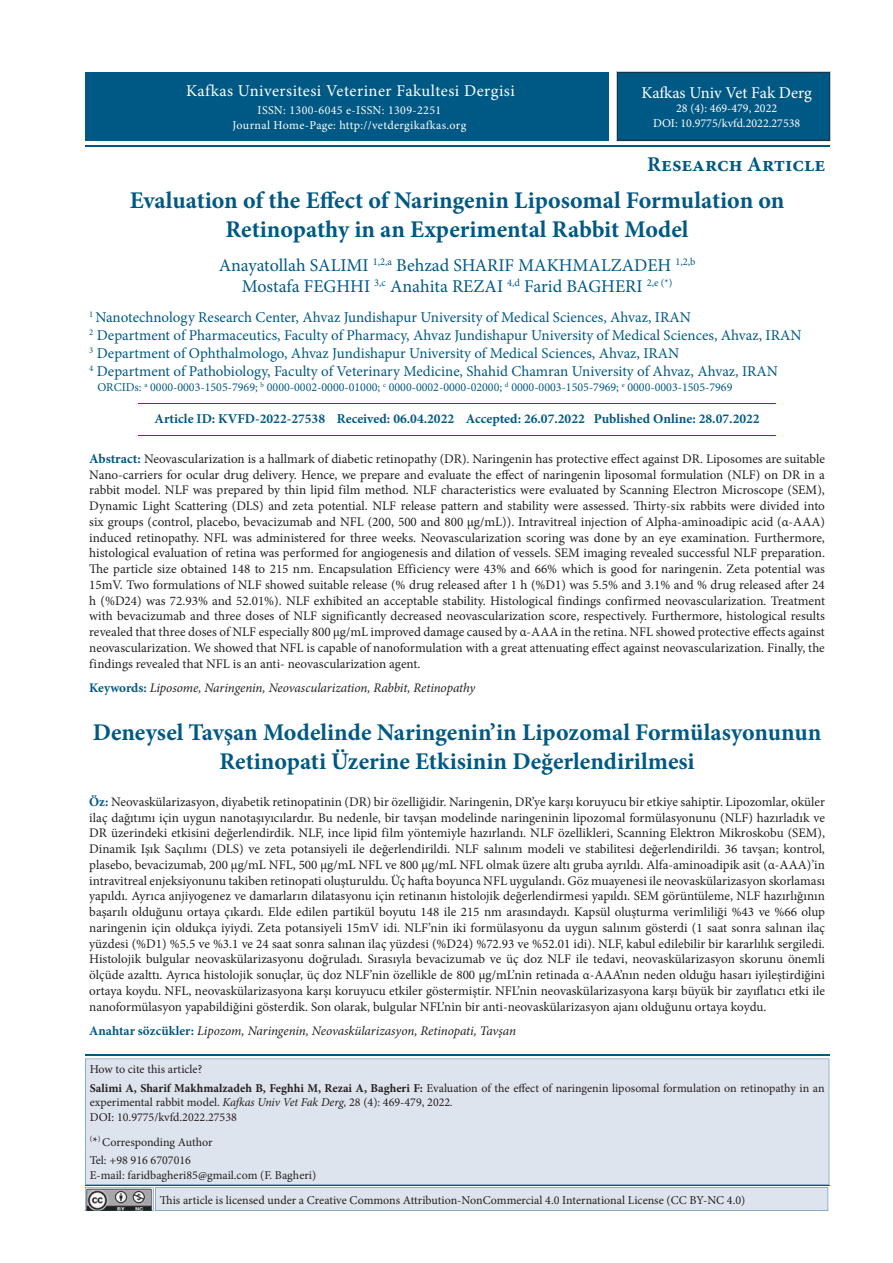
<style>
.page{position:relative;width:893px;height:1263px;background:#fff}
.page>*{position:absolute;margin:0;border:0;box-sizing:border-box;transform-origin:0 0}
.t1{font:700 24px/28.8px "Minion Pro";color:#005984;text-align:center}
.t2{font:700 21px "Minion Pro";color:#005984}
.t3{font:18px/21.6px "Minion Pro";color:#005984;text-align:center}
.t4{font:16.5px "Minion Pro";letter-spacing:.025em;color:#fff}
.t5{font:16.5px "Minion Pro";letter-spacing:-.005em;color:#fff}
.t6{font:15px/18px "Minion Pro";color:#005984}
.t7{font:700 13.5px "Minion Pro";color:#005984}
.t8{font:13.2px/15.8px "Minion Pro";color:#231f20;text-align:justify}
.t9{font:italic 13.2px "Minion Pro";letter-spacing:-.01em;color:#231f20}
.t10{font:12px/18.6px "Minion Pro";color:#231f20}
.t11{font:12px "Minion Pro";color:#005984}
.t12{font:12px/14.2px "Minion Pro";letter-spacing:.02em;color:#fff;text-align:center}
.t13{font:12px/14.4px "Minion Pro";color:#fff;text-align:center}
.s1{font-weight:700;font-size:13.5px;color:#005984}
.s2{font-weight:700;font-style:normal;color:#005984}
.s3{font-weight:700;color:#005984}
.s4{font-weight:700}
.s5{font-style:italic}
.s6{font-size:13.5px}
</style>
<div class="page">
<div style="left:85px;top:1059px;width:744px;height:125px;background:#dee4ed"></div>
<hr style="left:85px;top:1054px;width:744px;height:2px;background:#005984">
<hr style="left:85px;top:145px;width:744px;height:2px;background:#005984">
<hr style="left:138px;top:403px;width:638px;height:1px;background:#005984">
<hr style="left:138px;top:435px;width:638px;height:1px;background:#005984">
<div style="left:616px;top:72px;width:214px;height:69px;background:#005984"></div>
<div style="left:86px;top:72px;width:523px;height:68px;background:#005984"></div>
<svg style="left:85px;top:1187px;width:743px;height:24px"></svg>
<hr style="left:85px;top:1186px;width:744px;height:1px;background:#005984">
<p class="t4" style="left:186px;top:80px;width:330px">Kafkas Universitesi Veteriner Fakultesi Dergisi</p>
<p class="t12" style="left:233px;top:104px;width:235px">ISSN: 1300-6045 e-ISSN: 1309-2251<br>Journal Home-Page: http://vetdergikafkas.org</p>
<p class="t5" style="left:641px;top:82px;width:172px">Kafkas Univ Vet Fak Derg</p>
<p class="t13" style="left:653px;top:101px;width:149px">28 (4): 469-479, 2022<br>DOI: 10.9775/kvfd.2022.27538</p>
<h2 class="t2" style="left:647px;top:149px;width:180px">Research Article</h2>
<h1 class="t1" style="left:130px;top:185px;width:656px">Evaluation of the Effect of Naringenin Liposomal Formulation on<br>Retinopathy in an Experimental Rabbit Model</h1>
<h3 class="t3" style="left:219px;top:254px;width:478px">Anayatollah SALIMI <sup>1,2,a</sup> Behzad SHARIF MAKHMALZADEH <sup>1,2,b<br></sup>Mostafa FEGHHI <sup>3,c</sup> Anahita REZAI <sup>4,d</sup> Farid BAGHERI <sup>2,e</sup> <sup>(*)</sup></h3>
<p class="t6" style="left:89px;top:309px;width:714px"><sup>1</sup> Nanotechnology Research Center, Ahvaz Jundishapur University of Medical Sciences, Ahvaz, IRAN<br><sup>2</sup> Department of Pharmaceutics, Faculty of Pharmacy, Ahvaz Jundishapur University of Medical Sciences, Ahvaz, IRAN <sup>3</sup> Department of Ophthalmologo, Ahvaz Jundishapur University of Medical Sciences, Ahvaz, IRAN<br><sup>4</sup> Department of Pathobiology, Faculty of Veterinary Medicine, Shahid Chamran University of Ahvaz, Ahvaz, IRAN</p>
<p class="t11" style="left:97px;top:379px;width:636px">ORCIDs: <sup>a</sup> 0000-0003-1505-7969; <sup>b</sup> 0000-0002-0000-01000; <sup>c</sup> 0000-0002-0000-02000; <sup>d</sup> 0000-0003-1505-7969; <sup>e</sup> 0000-0003-1505-7969</p>
<p class="t7" style="left:155px;top:409px;width:607px">Article ID: KVFD-2022-27538 Received: 06.04.2022 Accepted: 26.07.2022 Published Online: 28.07.2022</p>
<p class="t8" style="left:89px;top:451px;width:737px"><span class="s1">Abstract:</span> Neovascularization is a hallmark of diabetic retinopathy (DR). Naringenin has protective effect against DR. Liposomes are suitable Nano-carriers for ocular drug delivery. Hence, we prepare and evaluate the effect of naringenin liposomal formulation (NLF) on DR in a rabbit model. NLF was prepared by thin lipid film method. NLF characteristics were evaluated by Scanning Electron Microscope (SEM), Dynamic Light Scattering (DLS) and zeta potential. NLF release pattern and stability were assessed. Thirty-six rabbits were divided into six groups (control, placebo, bevacizumab and NFL (200, 500 and 800 µg/mL)). Intravitreal injection of Alpha-aminoadipic acid (α-AAA) induced retinopathy. NFL was administered for three weeks. Neovascularization scoring was done by an eye examination. Furthermore, histological evaluation of retina was performed for angiogenesis and dilation of vessels. SEM imaging revealed successful NLF preparation.<br>The particle size obtained 148 to 215 nm. Encapsulation Efficiency were 43% and 66% which is good for naringenin. Zeta potential was 15mV. Two formulations of NLF showed suitable release (% drug released after 1 h (%D1) was 5.5% and 3.1% and % drug released after 24 h (%D24) was 72.93% and 52.01%). NLF exhibited an acceptable stability. Histological findings confirmed neovascularization. Treatment with bevacizumab and three doses of NLF significantly decreased neovascularization score, respectively. Furthermore, histological results revealed that three doses of NLF especially 800 µg/mL improved damage caused by α-AAA in the retina. NFL showed protective effects against neovascularization. We showed that NFL is capable of nanoformulation with a great attenuating effect against neovascularization. Finally, the findings revealed that NFL is an anti- neovascularization agent.</p>
<p class="t9" style="left:89px;top:679px;width:387px"><span class="s2">Keywords:</span> Liposome, Naringenin, Neovascularization, Rabbit, Retinopathy</p>
<h1 class="t1" style="left:93px;top:718px;width:730px">Deneysel Tavşan Modelinde Naringenin’in Lipozomal Formülasyonunun<br>Retinopati Üzerine Etkisinin Değerlendirilmesi</h1>
<p class="t8" style="left:89px;top:794px;width:737px"><span class="s3">Öz:</span> Neovaskülarizasyon, diyabetik retinopatinin (DR) bir özelliğidir. Naringenin, DR’ye karşı koruyucu bir etkiye sahiptir. Lipozomlar, oküler ilaç dağıtımı için uygun nanotaşıyıcılardır. Bu nedenle, bir tavşan modelinde naringeninin lipozomal formülasyonunu (NLF) hazırladık ve DR üzerindeki etkisini değerlendirdik. NLF, ince lipid film yöntemiyle hazırlandı. NLF özellikleri, Scanning Elektron Mikroskobu (SEM), Dinamik Işık Saçılımı (DLS) ve zeta potansiyeli ile değerlendirildi. NLF salınım modeli ve stabilitesi değerlendirildi. 36 tavşan; kontrol, plasebo, bevacizumab, 200 µg/mL NFL, 500 µg/mL NFL ve 800 µg/mL NFL olmak üzere altı gruba ayrıldı. Alfa-aminoadipik asit (α-AAA)’in intravitreal enjeksiyonunu takiben retinopati oluşturuldu. Üç hafta boyunca NFL uygulandı. Göz muayenesi ile neovaskülarizasyon skorlaması yapıldı. Ayrıca anjiyogenez ve damarların dilatasyonu için retinanın histolojik değerlendirmesi yapıldı. SEM görüntüleme, NLF hazırlığının başarılı olduğunu ortaya çıkardı. Elde edilen partikül boyutu 148 ile 215 nm arasındaydı. Kapsül oluşturma verimliliği %43 ve %66 olup naringenin için oldukça iyiydi. Zeta potansiyeli 15mV idi. NLF’nin iki formülasyonu da uygun salınım gösterdi (1 saat sonra salınan ilaç yüzdesi (%D1) %5.5 ve %3.1 ve 24 saat sonra salınan ilaç yüzdesi (%D24) %72.93 ve %52.01 idi). NLF, kabul edilebilir bir kararlılık sergiledi.<br>Histolojik bulgular neovaskülarizasyonu doğruladı. Sırasıyla bevacizumab ve üç doz NLF ile tedavi, neovaskülarizasyon skorunu önemli ölçüde azalttı. Ayrıca histolojik sonuçlar, üç doz NLF’nin özellikle de 800 µg/mL’nin retinada α-AAA’nın neden olduğu hasarı iyileştirdiğini ortaya koydu. NFL, neovaskülarizasyona karşı koruyucu etkiler göstermiştir. NFL’nin neovaskülarizasyona karşı büyük bir zayıflatıcı etki ile nanoformülasyon yapabildiğini gösterdik. Son olarak, bulgular NFL’nin bir anti-neovaskülarizasyon ajanı olduğunu ortaya koydu.</p>
<p class="t9" style="left:89px;top:1022px;width:428px"><span class="s2">Anahtar sözcükler:</span> Lipozom, Naringenin, Neovaskülarizasyon, Retinopati, Tavşan</p>
<p class="t10" style="left:90px;top:1060px;width:736px">How to cite this article?<br><span class="s4">Salimi A, Sharif Makhmalzadeh B, Feghhi M, Rezai A, Bagheri F:</span> Evaluation of the effect of naringenin liposomal formulation on retinopathy in an</p>
<p class="t10" style="left:90px;top:1095px;width:365px;line-height:14.4px">experimental rabbit model. <span class="s5">Kafkas Univ Vet Fak Derg,</span> 28 (4): 469-479, 2022<span class="s5">.<br></span>DOI: 10.9775/kvfd.2022.27538</p>
<p class="t10" style="left:90px;top:1133px;width:124px"><sup>(</sup><span class="s6">*</span><sup>)</sup> Corresponding Author<br>Tel: +98 916 6707016</p>
<p class="t10" style="left:90px;top:1166px;width:228px">E-mail: faridbagheri85@gmail.com (F. Bagheri)</p>
<p class="t10" style="left:160px;top:1190px;width:587px">This article is licensed under a Creative Commons Attribution-NonCommercial 4.0 International License (CC BY-NC 4.0)</p>
</div>
